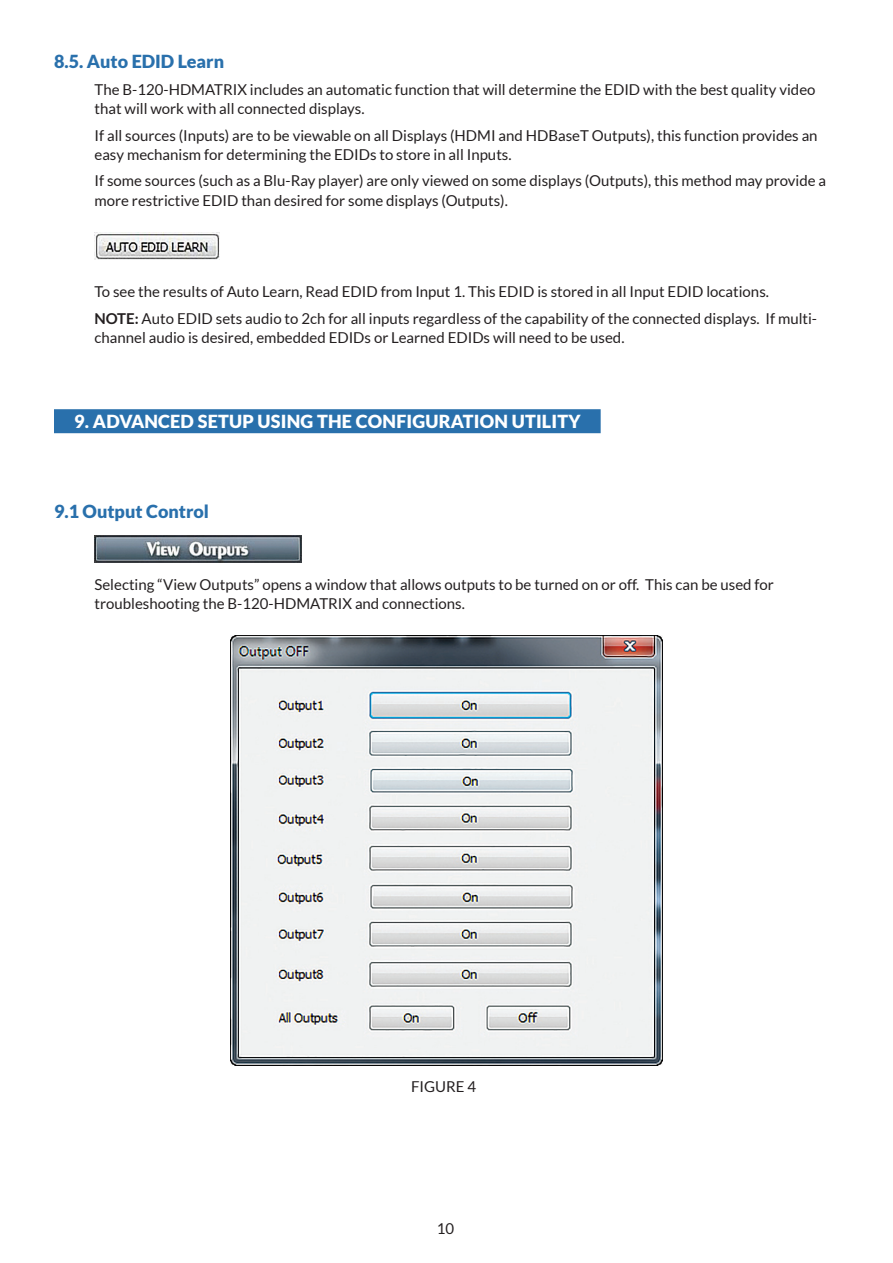
<style>
.page{position:relative;width:893px;height:1263px;background:#fff}
.page>*{position:absolute;margin:0;border:0;box-sizing:border-box;transform-origin:0 0}
.Head{font:900 18px "Lato";letter-spacing:.01em;color:#fff}
.Subhead{font:900 18px "Lato";color:#2970ac}
.Body_Text{font:15px/19.5px "Lato";color:#231f20}
.s1{font-weight:700}
</style>
<div class="page">
<div style="left:54px;top:409px;width:547px;height:24px;background:#2970ac"></div>
<img style="left:94px;top:232px;width:125px;height:27px">
<img style="left:94px;top:535px;width:208px;height:27px">
<img style="left:230px;top:635px;width:432px;height:430px">
<p class="Subhead" style="left:54px;top:51px;width:172px">8.5. Auto EDID Learn</p>
<p class="Body_Text" style="left:94px;top:79px;width:723px">The B-120-HDMATRIX includes an automatic function that will determine the EDID with the best quality video that will work with all connected displays.</p>
<p class="Body_Text" style="left:94px;top:125px;width:725px">If all sources (Inputs) are to be viewable on all Displays (HDMI and HDBaseT Outputs), this function provides an easy mechanism for determining the EDIDs to store in all Inputs.</p>
<p class="Body_Text" style="left:94px;top:171px;width:733px">If some sources (such as a Blu-Ray player) are only viewed on some displays (Outputs), this method may provide a more restrictive EDID than desired for some displays (Outputs).</p>
<p class="Body_Text" style="left:94px;top:282px;width:676px">To see the results of Auto Learn, Read EDID from Input 1. This EDID is stored in all Input EDID locations.</p>
<p class="Body_Text" style="left:94px;top:308px;width:724px"><span class="s1">NOTE:</span> Auto EDID sets audio to 2ch for all inputs regardless of the capability of the connected displays. If multi&shy;channel audio is desired, embedded EDIDs or Learned EDIDs will need to be used.</p>
<p class="Head" style="left:74px;top:411px;width:508px">9. ADVANCED SETUP USING THE CONFIGURATION UTILITY</p>
<p class="Subhead" style="left:54px;top:500px;width:157px">9.1 Output Control</p>
<p class="Body_Text" style="left:94px;top:574px;width:681px">Selecting “View Outputs” opens a window that allows outputs to be turned on or off. This can be used for troubleshooting the B-120-HDMATRIX and connections.</p>
<p class="Body_Text" style="left:411px;top:1077px;width:67px">FIGURE 4</p>
<p class="Body_Text" style="left:437px;top:1218px;width:19px">10</p>
</div>
